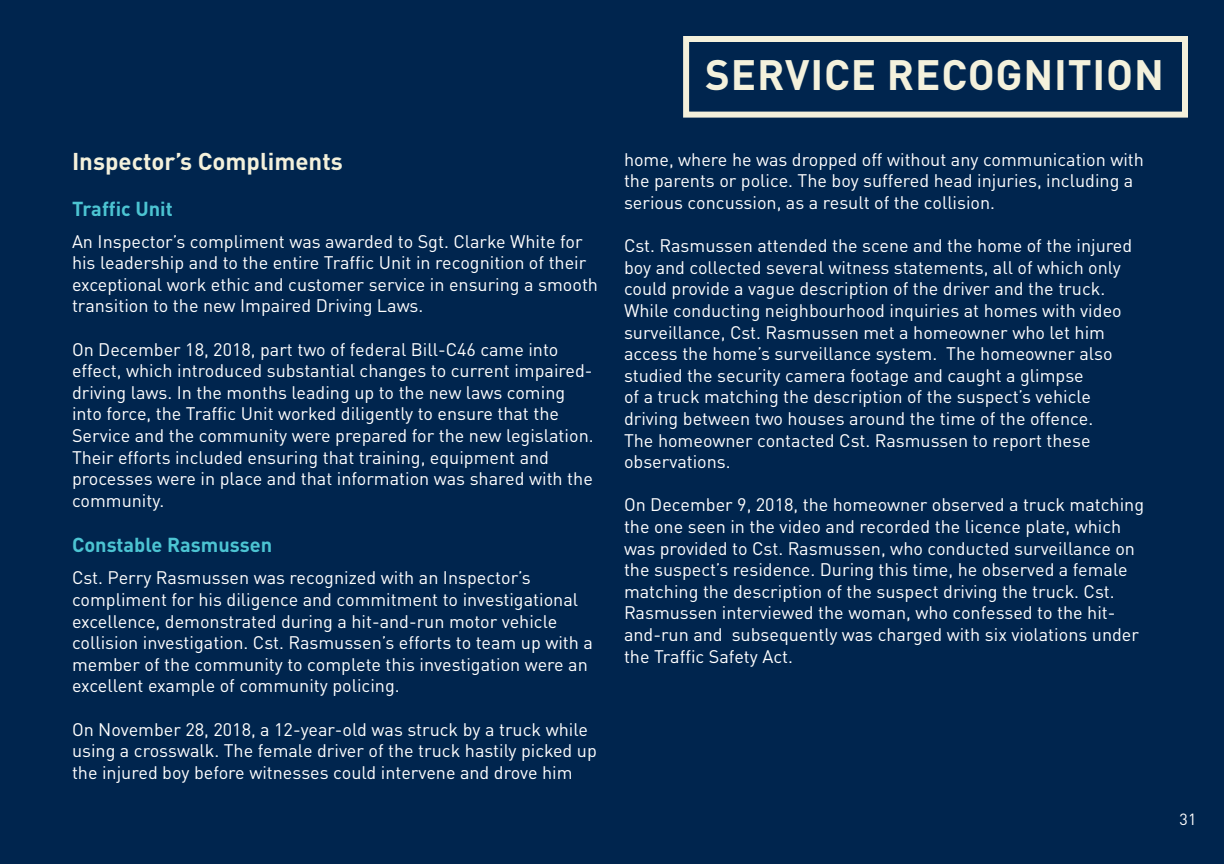
<style>
.page{position:relative;width:1224px;height:864px;background:#00254e}
.page>*{position:absolute;margin:0;border:0;box-sizing:border-box;transform-origin:0 0}
.t1{font:700 42px "DIN Pro";letter-spacing:.02em;color:#f4f1dc}
.t2{font:700 24px "DIN Pro";color:#f4f1dc}
.t3{font:700 20px "DIN Pro";color:#4cc4d2}
.t4{font:18px/21.6px "DIN Pro";color:#fff}
.t5{font:16px "DIN Pro";color:#fff}
</style>
<div class="page">
<div style="left:683px;top:36px;width:505px;height:82px;border:6px solid #f4f1dc"></div>
<p class="t2" style="left:72px;top:141px;width:272px">Inspector’s Compliments</p>
<p class="t3" style="left:72px;top:192px;width:102px">Traffic Unit</p>
<p class="t4" style="left:72px;top:229px;width:528px">An Inspector’s compliment was awarded to Sgt. Clarke White for his leadership and to the entire Traffic Unit in recognition of their exceptional work ethic and customer service in ensuring a smooth transition to the new Impaired Driving Laws.</p>
<p class="t4" style="left:72px;top:337px;width:523px">On December 18, 2018, part two of federal Bill-C46 came into effect, which introduced substantial changes to current impaired&shy;driving laws. In the months leading up to the new laws coming into force, the Traffic Unit worked diligently to ensure that the Service and the community were prepared for the new legislation.<br>Their efforts included ensuring that training, equipment and processes were in place and that information was shared with the community.</p>
<p class="t3" style="left:72px;top:529px;width:202px">Constable Rasmussen</p>
<p class="t4" style="left:72px;top:565px;width:522px">Cst. Perry Rasmussen was recognized with an Inspector’s compliment for his diligence and commitment to investigational excellence, demonstrated during a hit-and-run motor vehicle collision investigation. Cst. Rasmussen’s efforts to team up with a member of the community to complete this investigation were an excellent example of community policing.</p>
<p class="t4" style="left:72px;top:717px;width:526px">On November 28, 2018, a 12-year-old was struck by a truck while using a crosswalk. The female driver of the truck hastily picked up the injured boy before witnesses could intervene and drove him</p>
<p class="t1" style="left:705px;top:40px;width:460px">SERVICE RECOGNITION</p>
<p class="t4" style="left:624px;top:147px;width:522px">home, where he was dropped off without any communication with the parents or police. The boy suffered head injuries, including a serious concussion, as a result of the collision.</p>
<p class="t4" style="left:624px;top:233px;width:510px">Cst. Rasmussen attended the scene and the home of the injured boy and collected several witness statements, all of which only could provide a vague description of the driver and the truck.<br>While conducting neighbourhood inquiries at homes with video surveillance, Cst. Rasmussen met a homeowner who let him access the home’s surveillance system. The homeowner also studied the security camera footage and caught a glimpse<br>of a truck matching the description of the suspect’s vehicle driving between two houses around the time of the offence.<br>The homeowner contacted Cst. Rasmussen to report these observations.</p>
<p class="t4" style="left:624px;top:492px;width:522px">On December 9, 2018, the homeowner observed a truck matching the one seen in the video and recorded the licence plate, which was provided to Cst. Rasmussen, who conducted surveillance on the suspect’s residence. During this time, he observed a female matching the description of the suspect driving the truck. Cst.<br>Rasmussen interviewed the woman, who confessed to the hit&shy;and-run and subsequently was charged with six violations under the Traffic Safety Act.</p>
<p class="t5" style="left:1180px;top:807px;width:18px">31</p>
</div>
